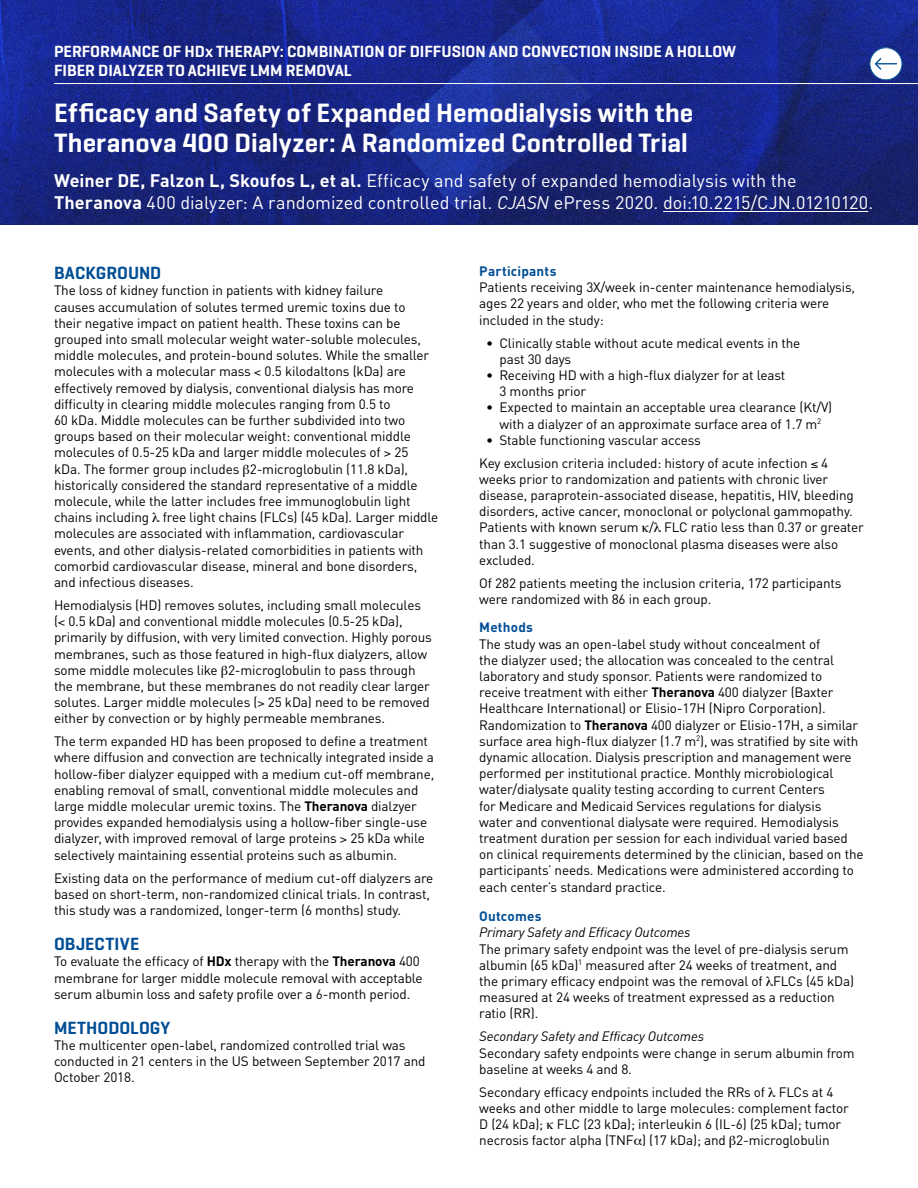
<style>
.page{position:relative;width:918px;height:1188px;background:#fff}
.page>*{position:absolute;margin:0;border:0;box-sizing:border-box;transform-origin:0 0}
.t1{font:600 27px/30px "Geogrotesque";letter-spacing:.005em;color:#fff}
.t2{font:18px/21.6px "DIN Pro";color:#fff}
.t3{font:600 18px "Geogrotesque";letter-spacing:.005em;color:#004e95}
.t4{font:600 16.5px/19.8px "Geogrotesque";color:#fff}
.t5{font:13.5px/16.2px "DIN Pro";letter-spacing:-.01em;color:#000}
.t6{font:italic 13.5px "DIN Pro";letter-spacing:-.01em;color:#000}
.t7{font:700 13.5px "DINOT";letter-spacing:.015em;color:#004e95}
.s1{font-family:"DINOT";font-weight:700}
.s2{font-style:italic}
.s3{font-weight:700}
</style>
<div class="page">
<img style="left:0;top:0;width:918px;height:225px">
<hr style="left:663px;top:211px;width:205px;height:1px;background:#fff">
<hr style="left:54px;top:83px;width:864px;height:1px;background:#fff">
<svg style="left:868px;top:46px;width:36px;height:35px"></svg>
<p class="t4" style="left:54px;top:41px;width:684px">PERFORMANCE OF HDx THERAPY: COMBINATION OF DIFFUSION AND CONVECTION INSIDE A HOLLOW<br>FIBER DIALYZER TO ACHIEVE LMM REMOVAL</p>
<h1 class="t1" style="left:54px;top:98px;width:641px">Efficacy and Safety of Expanded Hemodialysis with the<br>Theranova 400 Dialyzer: A Randomized Controlled Trial</h1>
<h2 class="t2" style="left:54px;top:168px;width:821px"><span class="s1">Weiner DE, Falzon L, Skoufos L, et al.</span> Efficacy and safety of expanded hemodialysis with the<br><span class="s1">Theranova</span> 400 dialyzer: A randomized controlled trial. <span class="s2">CJASN</span> ePress 2020. doi:10.2215/CJN.01210120.</h2>
<h2 class="t3" style="left:54px;top:262px;width:109px">BACKGROUND</h2>
<p class="t5" style="left:54px;top:281px;width:386px">The loss of kidney function in patients with kidney failure<br>causes accumulation of solutes termed uremic toxins due to<br>their negative impact on patient health. These toxins can be grouped into small molecular weight water-soluble molecules, middle molecules, and protein-bound solutes. While the smaller molecules with a molecular mass 0.5 kilodaltons (kDa) are effectively removed by dialysis, conventional dialysis has more difficulty in clearing middle molecules ranging from 0.5 to<br>60 kDa. Middle molecules can be further subdivided into two groups based on their molecular weight: conventional middle molecules of 0.5-25 kDa and larger middle molecules of 25 kDa. The former group includes 2-microglobulin (11.8 kDa), historically considered the standard representative of a middle molecule, while the latter includes free immunoglobulin light chains including free light chains (FLCs) (45 kDa). Larger middle molecules are associated with inflammation, cardiovascular events, and other dialysis-related comorbidities in patients with comorbid cardiovascular disease, mineral and bone disorders, and infectious diseases.</p>
<p class="t5" style="left:54px;top:596px;width:379px">Hemodialysis (HD) removes solutes, including small molecules<br>( 0.5 kDa) and conventional middle molecules (0.5-25 kDa), primarily by diffusion, with very limited convection. Highly porous membranes, such as those featured in high-flux dialyzers, allow some middle molecules like 2-microglobulin to pass through the membrane, but these membranes do not readily clear larger solutes. Larger middle molecules ( 25 kDa) need to be removed either by convection or by highly permeable membranes.</p>
<p class="t5" style="left:54px;top:732px;width:382px">The term expanded HD has been proposed to define a treatment where diffusion and convection are technically integrated inside a hollow-fiber dialyzer equipped with a medium cut-off membrane, enabling removal of small, conventional middle molecules and large middle molecular uremic toxins. The <span class="s3">Theranova</span> dialzyer provides expanded hemodialysis using a hollow-fiber single-use dialyzer, with improved removal of large proteins 25 kDa while selectively maintaining essential proteins such as albumin.</p>
<p class="t5" style="left:54px;top:868px;width:381px">Existing data on the performance of medium cut-off dialyzers are based on short-term, non-randomized clinical trials. In contrast, this study was a randomized, longer-term (6 months) study.</p>
<h2 class="t3" style="left:54px;top:933px;width:87px">OBJECTIVE</h2>
<p class="t5" style="left:54px;top:952px;width:370px">To evaluate the efficacy of <span class="s3">HDx</span> therapy with the <span class="s3">Theranova</span> 400 membrane for larger middle molecule removal with acceptable serum albumin loss and safety profile over a 6-month period.</p>
<h2 class="t3" style="left:54px;top:1016px;width:118px">METHODOLOGY</h2>
<p class="t5" style="left:54px;top:1036px;width:373px">The multicenter open-label, randomized controlled trial was conducted in 21 centers in the US between September 2017 and<br>October 2018.</p>
<p class="t7" style="left:479px;top:262px;width:79px">Participants</p>
<p class="t5" style="left:479px;top:278px;width:377px">Patients receiving 3X/week in-center maintenance hemodialysis, ages 22 years and older, who met the following criteria were included in the study:</p>
<p class="t5" style="left:500px;top:333px;width:302px;text-indent:-14px">• Clinically stable without acute medical events in the past 30 days</p>
<p class="t5" style="left:500px;top:366px;width:287px;text-indent:-14px">• Receiving HD with a high-flux dialyzer for at least<br>3 months prior</p>
<p class="t5" style="left:486px;top:398px;width:348px;text-align:center">• Expected to maintain an acceptable urea clearance (Kt/V) with a dialyzer of an approximate surface area of 1.7 m<sup>2</sup></p>
<p class="t5" style="left:479px;top:427px;width:351px;line-height:23px;text-indent:7px">• Stable functioning vascular access<br>Key exclusion criteria included: history of acute infection ≤ 4</p>
<p class="t5" style="left:479px;top:470px;width:386px">weeks prior to randomization and patients with chronic liver disease, paraprotein-associated disease, hepatitis, HIV, bleeding disorders, active cancer, monoclonal or polyclonal gammopathy.<br>Patients with known serum / FLC ratio less than 0.37 or greater than 3.1 suggestive of monoclonal plasma diseases were also excluded.</p>
<p class="t5" style="left:479px;top:574px;width:364px">Of 282 patients meeting the inclusion criteria, 172 participants were randomized with 86 in each group.</p>
<p class="t7" style="left:479px;top:619px;width:55px">Methods</p>
<p class="t5" style="left:479px;top:634px;width:386px">The study was an open-label study without concealment of<br>the dialyzer used; the allocation was concealed to the central laboratory and study sponsor. Patients were randomized to receive treatment with either <span class="s3">Theranova</span> 400 dialyzer (Baxter Healthcare International) or Elisio-17H (Nipro Corporation).<br>Randomization to <span class="s3">Theranova</span> 400 dialyzer or Elisio-17H, a similar surface area high-flux dialyzer (1.7 m<sup>2</sup>), was stratified by site with dynamic allocation. Dialysis prescription and management were performed per institutional practice. Monthly microbiological water/dialysate quality testing according to current Centers<br>for Medicare and Medicaid Services regulations for dialysis<br>water and conventional dialysate were required. Hemodialysis treatment duration per session for each individual varied based on clinical requirements determined by the clinician, based on the participants’ needs. Medications were administered according to each center’s standard practice.</p>
<p class="t7" style="left:479px;top:908px;width:64px">Outcomes</p>
<p class="t6" style="left:479px;top:922px;width:213px">Primary Safety and Efficacy Outcomes</p>
<p class="t5" style="left:479px;top:939px;width:376px">The primary safety endpoint was the level of pre-dialysis serum albumin (65 kDa)<sup>1</sup> measured after 24 weeks of treatment, and the primary efficacy endpoint was the removal of FLCs (45 kDa) measured at 24 weeks of treatment expressed as a reduction ratio (RR).</p>
<p class="t6" style="left:479px;top:1026px;width:226px">Secondary Safety and Efficacy Outcomes</p>
<p class="t5" style="left:479px;top:1043px;width:377px">Secondary safety endpoints were change in serum albumin from baseline at weeks 4 and 8.</p>
<p class="t5" style="left:479px;top:1082px;width:371px">Secondary efficacy endpoints included the RRs of FLCs at 4 weeks and other middle to large molecules: complement factor D (24 kDa); FLC (23 kDa); interleukin 6 (IL-6) (25 kDa); tumor necrosis factor alpha (TNF ) (17 kDa); and 2-microglobulin</p>
</div>
